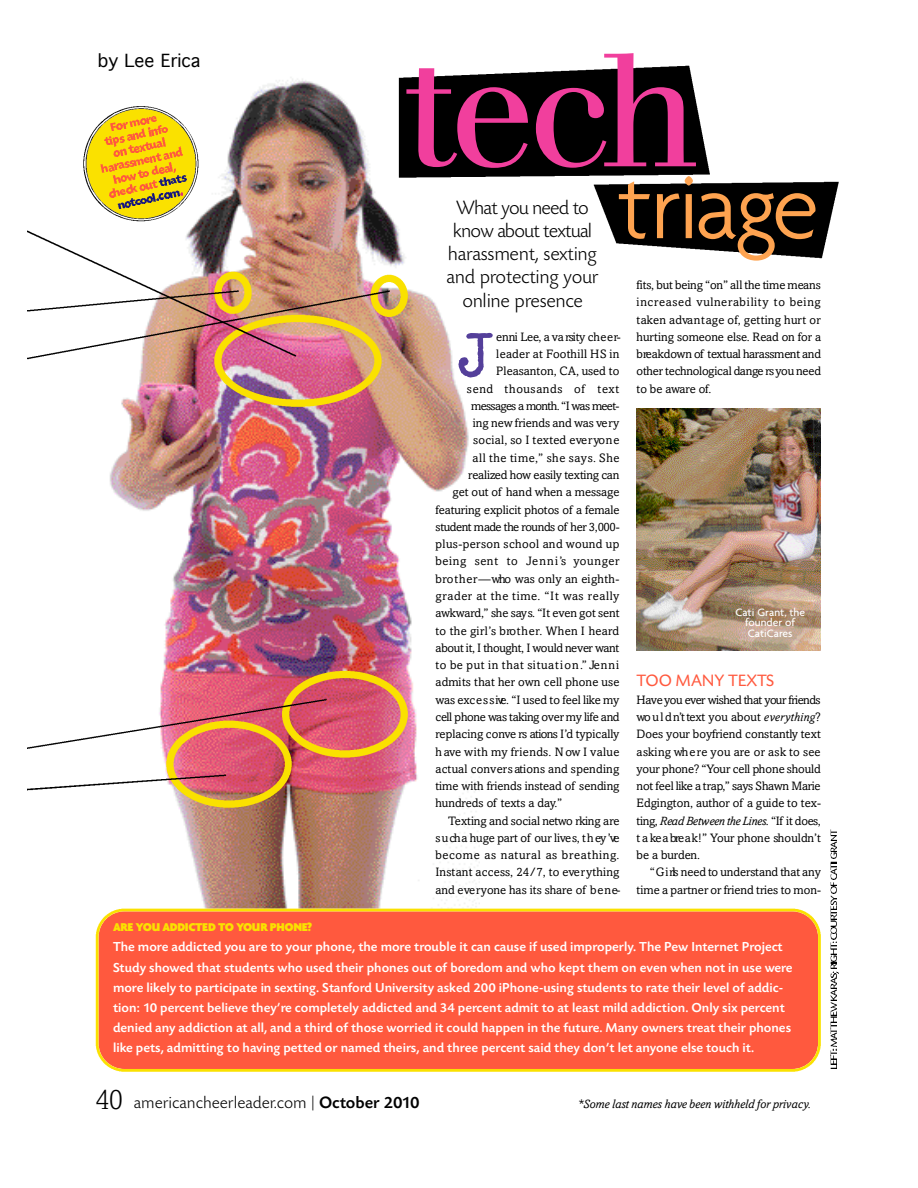
<style>
.page{position:relative;width:918px;height:1188px;background:#fff}
.page>*{position:absolute;margin:0;border:0;box-sizing:border-box;transform-origin:0 0}
.t1{font:159.3px "Walbaum";color:#f13f9d}
.t2{font:300 97.2px "Agenda";letter-spacing:-.035em;color:#fea350}
.t3{font:800 70.8px "Typewriter";color:#543f9a}
.t4{font:300 20.1px/23.1px "Today SB";letter-spacing:-.03em;color:#000;text-align:center}
.t5{font:300 17.25px "Today SB";color:#000}
.t6{font:17.25px "Today SB";letter-spacing:-.005em;color:#ff593e}
.t7{font:17.25px "Geneva";color:#000}
.t8{font:500 13.65px/20.2px "Today SB";color:#fff}
.t9{font:12.3px/17.2px "Amasis";color:#000;text-align:justify}
.t10{font:12.3px "Amasis";letter-spacing:.05em;color:#000}
.t11{font:12.3px "Amasis";letter-spacing:.03em;color:#000}
.t12{font:12.3px "Amasis";letter-spacing:-.025em;color:#000}
.t13{font:12.3px "Amasis";letter-spacing:.045em;color:#000}
.t14{font:12.3px "Amasis";letter-spacing:.025em;color:#000}
.t15{font:italic 12.3px "Amasis";color:#000}
.t16{font:12.3px "Amasis";letter-spacing:-.03em;color:#000}
.t17{font:12.3px "Amasis";letter-spacing:-.035em;color:#000}
.t18{font:12.3px "Amasis";letter-spacing:.02em;color:#000}
.t19{font:12.3px "Amasis";letter-spacing:.055em;color:#000}
.t20{font:12.3px "Amasis";letter-spacing:-.02em;color:#000}
.t21{font:900 12.3px "Agenda";letter-spacing:-.03em;color:#fae100}
.t22{font:12.3px "Amasis";letter-spacing:-.05em;color:#000}
.t23{font:500 11.55px/10.6px "Agenda";color:#fff;text-align:center}
.s1{font-style:italic}
.s2{font-family:"Amasis";font-size:28.8px}
.s3{font-weight:500}
</style>
<div class="page">
<img style="left:110px;top:77px;width:369px;height:832px">
<svg style="left:399px;top:66px;width:440px;height:192px"></svg>
<svg style="left:89px;top:106px;width:109px;height:32px"></svg>
<svg style="left:96px;top:909px;width:725px;height:163px;background:#fe633c"></svg>
<img style="left:637px;top:408px;width:183px;height:242px">
<svg style="left:831px;top:830px;width:7px;height:239px"></svg>
<img style="left:27px;top:671px;width:381px;height:137px">
<img style="left:27px;top:272px;width:381px;height:135px">
<img style="left:27px;top:138px;width:269px;height:219px">
<h3 class="t7" style="left:98px;top:50px;width:104px">by Lee Erica</h3>
<h1 class="t1" style="left:404px;top:19px;width:298px">tech</h1>
<h2 class="t2" style="left:619px;top:150px;width:202px">triage</h2>
<h3 class="t4" style="left:447px;top:197px;width:154px">What you need to know about te x tu a l h a rassment, sexting and pro tecting your online pre s e n ce</h3>
<p class="t9" style="left:637px;top:276px;width:186px">fits, but being “on” all the time means in c reased vulnerability to being ta ken adva n t age of, getting hurt or hurting someone else. Read on for a b re a k d own of textual harassment and other tech n o logical dange rsyou need to be aware of.</p>
<h3 class="t3" style="left:456px;top:318px;width:40px">J</h3>
<p class="t12" style="left:496px;top:329px;width:126px">enni Lee, a va rsity ch e e r-</p>
<p class="t14" style="left:496px;top:347px;width:125px">leader at Foothill HS in</p>
<p class="t9" style="left:496px;top:363px;width:125px">P le a s a n to n , C A , used to</p>
<p class="t10" style="left:467px;top:381px;width:154px">send thousands of t ext</p>
<p class="t22" style="left:471px;top:399px;width:150px">m e ssages a month. “I was meet-</p>
<p class="t9" style="left:473px;top:414px;width:148px">ing new friends and was ve ry</p>
<p class="t9" style="left:473px;top:432px;width:148px">s o c ia l, so I texted eve ryo n e</p>
<p class="t13" style="left:472px;top:450px;width:149px">all the time,” she say s. She</p>
<p class="t20" style="left:468px;top:468px;width:153px">re a lized how easily texting can</p>
<p class="t9" style="left:452px;top:484px;width:169px">get out of hand when a message</p>
<p class="t9" style="left:435px;top:501px;width:185px">featuring explicit photos of a female</p>
<p class="t17" style="left:435px;top:520px;width:186px">student made the rounds of her 3,000-</p>
<p class="t11" style="left:435px;top:537px;width:185px">p lu s - p e rson school and wound up</p>
<p class="t13" style="left:435px;top:554px;width:186px">being sent to Je n n i ’s yo u n ger</p>
<p class="t9" style="left:435px;top:570px;width:186px">b ro t h e r — who was only an eighth-</p>
<p class="t10" style="left:435px;top:589px;width:185px">grader at the time. “It was re a lly</p>
<p class="t9" style="left:435px;top:604px;width:186px">aw k wa rd ,” she say s. “It even got sent</p>
<p class="t11" style="left:435px;top:623px;width:185px">to the girl’s bro t h e r. When I heard</p>
<p class="t16" style="left:435px;top:641px;width:185px">about it, I thought, I would never wa n t</p>
<p class="t19" style="left:435px;top:658px;width:185px">to be put in that situat i o n .” Je n n i</p>
<p class="t9" style="left:435px;top:674px;width:185px">admits that her own cell phone use</p>
<p class="t9" style="left:435px;top:691px;width:186px">was exc e s s ive. “I used to feel like my</p>
<p class="t12" style="left:435px;top:710px;width:185px">cell phone was taking over my life and</p>
<p class="t9" style="left:435px;top:725px;width:185px">replacing conve rs ations I’d typically</p>
<p class="t14" style="left:435px;top:744px;width:185px">h ave with my friends. N ow I value</p>
<p class="t18" style="left:435px;top:761px;width:185px">actual conve rs ations and spending</p>
<p class="t9" style="left:435px;top:777px;width:186px">time with friends instead of sending</p>
<p class="t9" style="left:435px;top:795px;width:128px">hundreds of texts a day.”</p>
<p class="t9" style="left:448px;top:812px;width:173px">Texting and social netwo rking are</p>
<p class="t9" style="left:435px;top:829px;width:186px">s u cha huge part of our live s, t h ey ’ve</p>
<p class="t10" style="left:435px;top:848px;width:186px">become as nat u ral as bre at h in g.</p>
<p class="t9" style="left:435px;top:864px;width:186px">Instant access, 2 4 / 7 , to eve ry th in g</p>
<p class="t9" style="left:435px;top:881px;width:186px">and eve ryone has its share of b e n e-</p>
<p class="t23" style="left:735px;top:606px;width:71px">Cati Grant, the founder of<br>CatiCares</p>
<h3 class="t6" style="left:637px;top:672px;width:139px">TOO MANY TEXTS</h3>
<p class="t9" style="left:637px;top:691px;width:186px">H ave you ever wished that your friends wo u l d n’t text you about <span class="s1">eve ry th in g</span>?<br>Does your boyfriend constantly text asking wh e re you are or ask to see your phone? “Your cell phone should not feel like a trap,” s ays Shawn Marie E d g in g to n , author of a guide to tex&shy;tin g, <span class="s1">Read Between the Lines</span>. “ If it does, t a ke a bre a k !” Your phone shouldn’t be a burden.</p>
<p class="t9" style="left:637px;top:864px;width:186px;text-align:right">“ G i rls need to understand that any time a partner or friend tries to mon-</p>
<p class="t21" style="left:113px;top:920px;width:201px">ARE YOU ADDICTED TO YOUR PHONE?</p>
<p class="t8" style="left:113px;top:937px;width:681px">The more addicted you are to your phone, the more trouble it can cause if used improperly. The Pew Internet Project Study showed that students who used their phones out of boredom and who kept them on even when not in use were more likely to participate in sexting. Stanford University asked 200 iPhone-using students to rate their level of addic&shy;tion: 10 percent believe they’re completely addicted and 34 percent admit to at least mild addiction. Only six percent denied any addiction at all, and a third of those worried it could happen in the future. Many owners treat their phones like pets, admitting to having petted or named theirs, and three percent said they don’t let anyone else touch it.</p>
<h3 class="t5" style="left:95px;top:1093px;width:326px"><span class="s2">4 0</span> americancheerleader.com | <span class="s3">October 2010</span></h3>
<p class="t15" style="left:578px;top:1097px;width:235px">*Some last names have been withheld for priva cy.</p>
</div>
